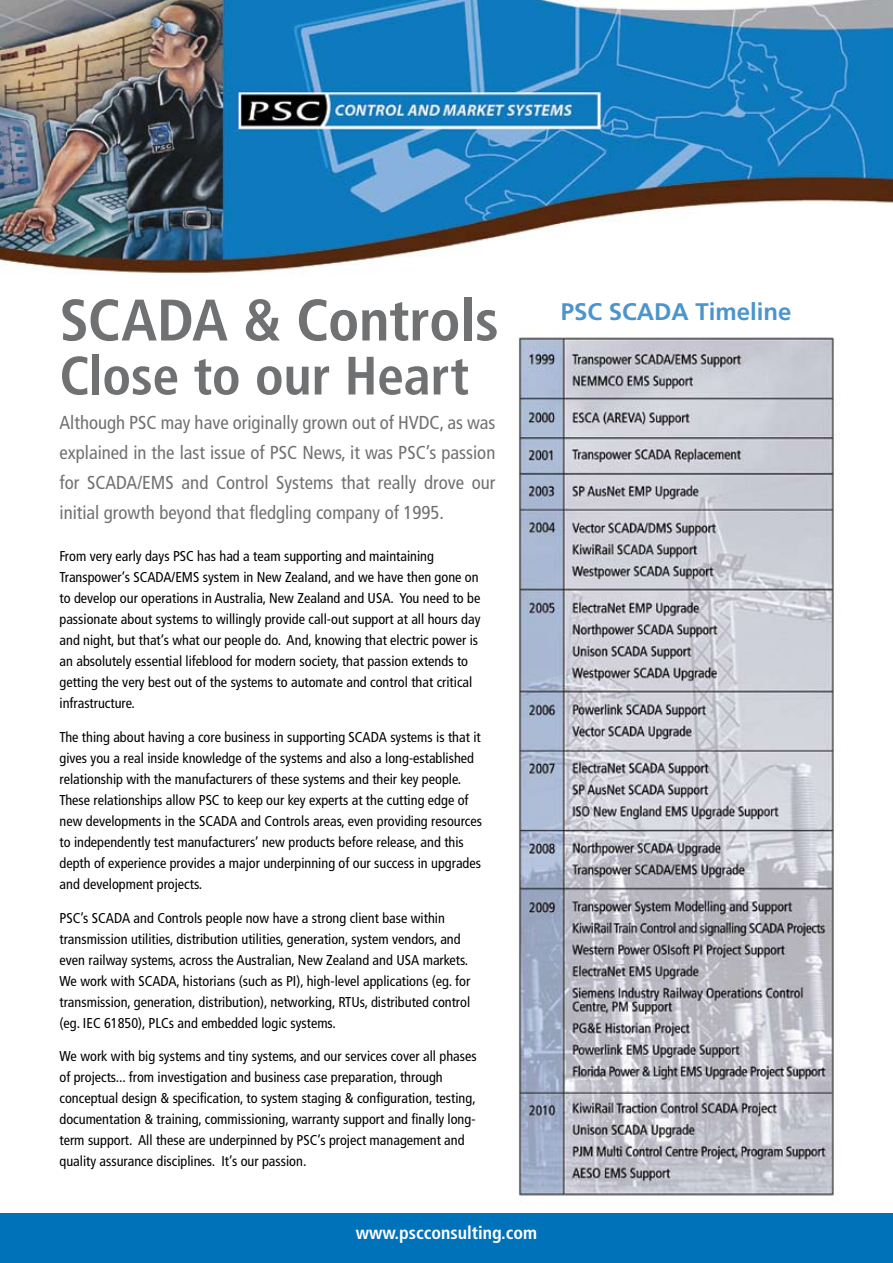
<style>
.page{position:relative;width:893px;height:1263px;background:#fff}
.page>*{position:absolute;margin:0;border:0;box-sizing:border-box;transform-origin:0 0}
.t1{font:700 condensed 58.5px "Frutiger";letter-spacing:-.01em;color:#707173}
.t2{font:700 condensed 54px "Frutiger";letter-spacing:-.005em;color:#707173}
.t3{font:700 24px "Frutiger";color:#4c95cc}
.t4{font:condensed 18.75px/30px "Frutiger";color:#707173;text-align:justify}
.t5{font:700 condensed 18px "Frutiger";color:#fff}
.t6{font:condensed 14.25px/21px "Frutiger";color:#000}
</style>
<div class="page">
<img style="left:518px;top:337px;width:316px;height:859px">
<div style="left:0;top:1213px;width:893px;height:50px;background:#0072ba"></div>
<img style="left:0;top:0;width:893px;height:274px">
<h1 class="t1" style="left:60px;top:285px;width:441px">SCADA &amp; Controls</h1>
<h2 class="t2" style="left:60px;top:344px;width:411px">Close to our Heart</h2>
<h3 class="t4" style="left:60px;top:407px;width:437px">Although PSC may have originally grown out of HVDC, as was explained in the last issue of PSC News, it was PSC’s passion for SCADA/EMS and Control Systems that really drove our initial growth beyond that fledgling company of 1995.</h3>
<p class="t6" style="left:60px;top:546px;width:422px">From very early days PSC has had a team supporting and maintaining Transpower’s SCADA/EMS system in New Zealand, and we have then gone on to develop our operations in Australia, New Zealand and USA. You need to be passionate about systems to willingly provide call-out support at all hours day and night, but that’s what our people do. And, knowing that electric power is an absolutely essential lifeblood for modern society, that passion extends to getting the very best out of the systems to automate and control that critical infrastructure.</p>
<p class="t6" style="left:60px;top:726px;width:424px">The thing about having a core business in supporting SCADA systems is that it gives you a real inside knowledge of the systems and also a long-established relationship with the manufacturers of these systems and their key people.<br>These relationships allow PSC to keep our key experts at the cutting edge of new developments in the SCADA and Controls areas, even providing resources to independently test manufacturers’ new products before release, and this depth of experience provides a major underpinning of our success in upgrades and development projects.</p>
<p class="t6" style="left:60px;top:907px;width:412px">PSC’s SCADA and Controls people now have a strong client base within transmission utilities, distribution utilities, generation, system vendors, and even railway systems, across the Australian, New Zealand and USA markets.<br>We work with SCADA, historians (such as PI), high-level applications (eg. for transmission, generation, distribution), networking, RTUs, distributed control (eg. IEC 61850), PLCs and embedded logic systems.</p>
<p class="t6" style="left:60px;top:1046px;width:419px">We work with big systems and tiny systems, and our services cover all phases of projects... from investigation and business case preparation, through conceptual design &amp; specification, to system staging &amp; configuration, testing, documentation &amp; training, commissioning, warranty support and finally long&shy;term support. All these are underpinned by PSC’s project management and quality assurance disciplines. It’s our passion.</p>
<p class="t5" style="left:356px;top:1222px;width:183px">www.pscconsulting.com</p>
<h3 class="t3" style="left:561px;top:298px;width:232px">PSC SCADA Timeline</h3>
</div>
